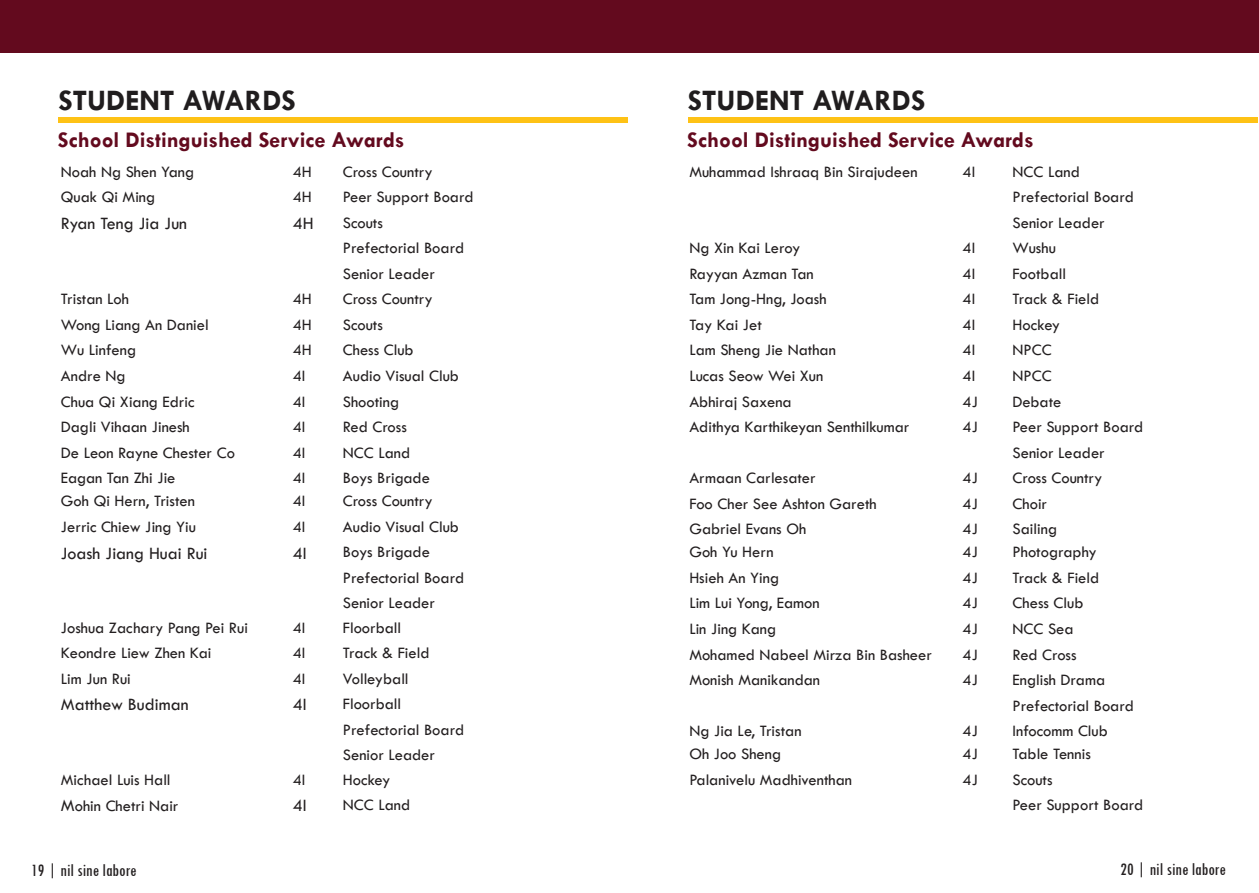
<style>
.page{position:relative;width:1259px;height:893px;background:#fff}
.page>*{position:absolute;margin:0;border:0;box-sizing:border-box;transform-origin:0 0}
.t1{font:700 30px "Tw Cen";color:#201d1e}
.t2{font:700 22.5px "Tw Cen";color:#630a1e}
.t3{font:18px "Tw Cen";color:#231f20}
.t4{font:condensed 18px "Tw Cen";color:#231f20}
.t5{font:16.5px "Tw Cen";color:#231f20}
.s1{font-size:18px}
</style>
<div class="page">
<div style="left:0;top:0;width:1259px;height:52px;background:#630a1e"></div>
<div style="left:58px;top:117px;width:570px;height:6px;background:#fec216"></div>
<div style="left:688px;top:117px;width:569px;height:6px;background:#fec216"></div>
<p class="t1" style="left:58px;top:82px;width:239px">STUDENT AWARDS</p>
<p class="t2" style="left:58px;top:126px;width:348px">School Distinguished Service Awards</p>
<p class="t5" style="left:61px;top:162px;width:135px">Noah Ng Shen Yang</p>
<p class="t5" style="left:293px;top:162px;width:21px">4H</p>
<p class="t5" style="left:343px;top:162px;width:91px">Cross Country</p>
<p class="t5" style="left:61px;top:187px;width:96px">Quak Qi Ming</p>
<p class="t5" style="left:293px;top:187px;width:21px">4H</p>
<p class="t5" style="left:343px;top:187px;width:132px">Peer Support Board</p>
<p class="t3" style="left:61px;top:212px;width:128px">Ryan Teng Jia Jun</p>
<p class="t3" style="left:293px;top:212px;width:22px">4H</p>
<p class="t5" style="left:343px;top:213px;width:42px">Scouts</p>
<p class="t5" style="left:343px;top:238px;width:123px">Prefectorial Board</p>
<p class="t5" style="left:343px;top:264px;width:94px">Senior Leader</p>
<p class="t5" style="left:61px;top:289px;width:70px">Tristan Loh</p>
<p class="t5" style="left:293px;top:289px;width:21px">4H</p>
<p class="t5" style="left:343px;top:289px;width:91px">Cross Country</p>
<p class="t5" style="left:61px;top:315px;width:149px">Wong Liang An Daniel</p>
<p class="t5" style="left:293px;top:315px;width:21px">4H</p>
<p class="t5" style="left:343px;top:315px;width:42px">Scouts</p>
<p class="t5" style="left:61px;top:340px;width:77px">Wu Linfeng</p>
<p class="t5" style="left:293px;top:340px;width:21px">4H</p>
<p class="t5" style="left:343px;top:340px;width:72px">Chess Club</p>
<p class="t5" style="left:61px;top:366px;width:66px">Andre Ng</p>
<p class="t5" style="left:293px;top:366px;width:14px">4I</p>
<p class="t5" style="left:343px;top:366px;width:118px">Audio Visual Club</p>
<p class="t5" style="left:61px;top:391px;width:135px">Chua Qi Xiang Edric</p>
<p class="t5" style="left:293px;top:391px;width:14px">4I</p>
<p class="t5" style="left:343px;top:391px;width:58px">Shooting</p>
<p class="t5" style="left:61px;top:417px;width:130px">Dagli Vihaan Jinesh</p>
<p class="t5" style="left:293px;top:417px;width:14px">4I</p>
<p class="t5" style="left:343px;top:417px;width:66px">Red Cross</p>
<p class="t5" style="left:61px;top:442px;width:175px">De Leon Rayne Chester Co</p>
<p class="t5" style="left:293px;top:442px;width:14px">4I</p>
<p class="t5" style="left:343px;top:442px;width:69px">NCC Land</p>
<p class="t5" style="left:61px;top:468px;width:116px">Eagan Tan Zhi Jie</p>
<p class="t5" style="left:293px;top:468px;width:14px">4I</p>
<p class="t5" style="left:343px;top:468px;width:89px">Boys Brigade</p>
<p class="t5" style="left:61px;top:491px;width:136px">Goh Qi Hern, Tristen</p>
<p class="t5" style="left:293px;top:491px;width:14px">4I</p>
<p class="t5" style="left:343px;top:491px;width:91px">Cross Country</p>
<p class="t5" style="left:61px;top:517px;width:137px">Jerric Chiew Jing Yiu</p>
<p class="t5" style="left:293px;top:517px;width:14px">4I</p>
<p class="t5" style="left:343px;top:517px;width:118px">Audio Visual Club</p>
<p class="t3" style="left:61px;top:542px;width:148px">Joash Jiang Huai Rui</p>
<p class="t3" style="left:293px;top:542px;width:15px">4I</p>
<p class="t5" style="left:343px;top:542px;width:89px">Boys Brigade</p>
<p class="t5" style="left:343px;top:568px;width:123px">Prefectorial Board</p>
<p class="t5" style="left:343px;top:593px;width:94px">Senior Leader</p>
<p class="t5" style="left:61px;top:618px;width:189px">Joshua Zachary Pang Pei Rui</p>
<p class="t5" style="left:293px;top:618px;width:14px">4I</p>
<p class="t5" style="left:343px;top:618px;width:60px">Floorball</p>
<p class="t5" style="left:61px;top:643px;width:152px">Keondre Liew Zhen Kai</p>
<p class="t5" style="left:293px;top:643px;width:14px">4I</p>
<p class="t5" style="left:343px;top:643px;width:88px">Track &amp; Field</p>
<p class="t5" style="left:61px;top:669px;width:71px">Lim Jun Rui</p>
<p class="t5" style="left:293px;top:669px;width:14px">4I</p>
<p class="t5" style="left:343px;top:669px;width:67px">Volleyball</p>
<p class="t3" style="left:61px;top:694px;width:129px">Matthew Budiman</p>
<p class="t3" style="left:293px;top:694px;width:15px">4I</p>
<p class="t5" style="left:343px;top:694px;width:60px">Floorball</p>
<p class="t5" style="left:343px;top:720px;width:123px">Prefectorial Board</p>
<p class="t5" style="left:343px;top:745px;width:94px">Senior Leader</p>
<p class="t5" style="left:61px;top:770px;width:111px">Michael Luis Hall</p>
<p class="t5" style="left:293px;top:770px;width:14px">4I</p>
<p class="t5" style="left:343px;top:770px;width:49px">Hockey</p>
<p class="t5" style="left:61px;top:796px;width:119px"><span class="s1">M</span>ohin Chetri Nair</p>
<p class="t3" style="left:293px;top:795px;width:15px">4I</p>
<p class="t5" style="left:343px;top:795px;width:69px">NCC Land</p>
<p class="t1" style="left:688px;top:82px;width:239px">STUDENT AWARDS</p>
<p class="t2" style="left:687px;top:126px;width:348px">School Distinguished Service Awards</p>
<p class="t5" style="left:689px;top:162px;width:230px">Muhammad Ishraaq Bin Sirajudeen</p>
<p class="t5" style="left:962px;top:162px;width:14px">4I</p>
<p class="t5" style="left:1012px;top:162px;width:69px">NCC Land</p>
<p class="t5" style="left:1012px;top:187px;width:123px">Prefectorial Board</p>
<p class="t5" style="left:1012px;top:213px;width:94px">Senior Leader</p>
<p class="t5" style="left:689px;top:238px;width:113px">Ng Xin Kai Leroy</p>
<p class="t5" style="left:962px;top:238px;width:14px">4I</p>
<p class="t5" style="left:1012px;top:238px;width:45px">Wushu</p>
<p class="t5" style="left:689px;top:264px;width:126px">Rayyan Azman Tan</p>
<p class="t5" style="left:962px;top:264px;width:14px">4I</p>
<p class="t5" style="left:1012px;top:264px;width:55px">Football</p>
<p class="t5" style="left:689px;top:289px;width:139px">Tam Jong-Hng, Joash</p>
<p class="t5" style="left:962px;top:289px;width:14px">4I</p>
<p class="t5" style="left:1012px;top:289px;width:88px">Track &amp; Field</p>
<p class="t5" style="left:689px;top:315px;width:74px">Tay Kai Jet</p>
<p class="t5" style="left:962px;top:315px;width:14px">4I</p>
<p class="t5" style="left:1012px;top:315px;width:49px">Hockey</p>
<p class="t5" style="left:689px;top:340px;width:148px">Lam Sheng Jie Nathan</p>
<p class="t5" style="left:962px;top:340px;width:14px">4I</p>
<p class="t5" style="left:1012px;top:340px;width:41px">NPCC</p>
<p class="t5" style="left:689px;top:366px;width:136px">Lucas Seow Wei Xun</p>
<p class="t5" style="left:962px;top:366px;width:14px">4I</p>
<p class="t5" style="left:1012px;top:366px;width:41px">NPCC</p>
<p class="t5" style="left:689px;top:391px;width:104px">Abhiraj Saxena</p>
<p class="t5" style="left:962px;top:391px;width:17px">4J</p>
<p class="t5" style="left:1012px;top:391px;width:50px">Debate</p>
<p class="t5" style="left:689px;top:417px;width:221px">Adithya Karthikeyan Senthilkumar</p>
<p class="t5" style="left:962px;top:417px;width:17px">4J</p>
<p class="t5" style="left:1012px;top:417px;width:132px">Peer Support Board</p>
<p class="t5" style="left:1012px;top:442px;width:94px">Senior Leader</p>
<p class="t5" style="left:689px;top:468px;width:128px">Armaan Carlesater</p>
<p class="t5" style="left:962px;top:468px;width:17px">4J</p>
<p class="t5" style="left:1012px;top:468px;width:91px">Cross Country</p>
<p class="t5" style="left:689px;top:493px;width:189px">Foo Cher See Ashton Gareth</p>
<p class="t5" style="left:962px;top:493px;width:17px">4J</p>
<p class="t5" style="left:1012px;top:493px;width:36px">Choir</p>
<p class="t5" style="left:689px;top:519px;width:118px">Gabriel Evans Oh</p>
<p class="t5" style="left:962px;top:519px;width:17px">4J</p>
<p class="t5" style="left:1012px;top:519px;width:46px">Sailing</p>
<p class="t5" style="left:689px;top:542px;width:86px">Goh Yu Hern</p>
<p class="t5" style="left:962px;top:542px;width:17px">4J</p>
<p class="t5" style="left:1012px;top:542px;width:86px">Photography</p>
<p class="t5" style="left:689px;top:568px;width:91px">Hsieh An Ying</p>
<p class="t5" style="left:962px;top:568px;width:17px">4J</p>
<p class="t5" style="left:1012px;top:568px;width:88px">Track &amp; Field</p>
<p class="t5" style="left:689px;top:593px;width:132px">Lim Lui Yong, Eamon</p>
<p class="t5" style="left:962px;top:593px;width:17px">4J</p>
<p class="t5" style="left:1012px;top:593px;width:72px">Chess Club</p>
<p class="t5" style="left:689px;top:619px;width:88px">Lin Jing Kang</p>
<p class="t5" style="left:962px;top:619px;width:17px">4J</p>
<p class="t5" style="left:1012px;top:619px;width:63px">NCC Sea</p>
<p class="t5" style="left:689px;top:644px;width:244px">Mohamed Nabeel Mirza Bin Basheer</p>
<p class="t5" style="left:962px;top:644px;width:17px">4J</p>
<p class="t5" style="left:1012px;top:644px;width:66px">Red Cross</p>
<p class="t5" style="left:689px;top:670px;width:132px">Monish Manikandan</p>
<p class="t5" style="left:962px;top:670px;width:17px">4J</p>
<p class="t5" style="left:1012px;top:670px;width:94px">English Drama</p>
<p class="t5" style="left:1012px;top:695px;width:123px">Prefectorial Board</p>
<p class="t5" style="left:689px;top:721px;width:114px">Ng Jia Le, Tristan</p>
<p class="t5" style="left:962px;top:721px;width:17px">4J</p>
<p class="t5" style="left:1012px;top:721px;width:97px">Infocomm Club</p>
<p class="t5" style="left:689px;top:744px;width:93px">Oh Joo Sheng</p>
<p class="t5" style="left:962px;top:744px;width:17px">4J</p>
<p class="t5" style="left:1012px;top:744px;width:80px">Table Tennis</p>
<p class="t5" style="left:689px;top:770px;width:164px">Palanivelu Madhiventhan</p>
<p class="t5" style="left:962px;top:770px;width:17px">4J</p>
<p class="t5" style="left:1012px;top:770px;width:42px">Scouts</p>
<p class="t5" style="left:1012px;top:795px;width:132px">Peer Support Board</p>
<p class="t4" style="left:31px;top:860px;width:107px">19 | nil sine labore</p>
<p class="t4" style="left:1120px;top:859px;width:107px">20 | nil sine labore</p>
</div>
